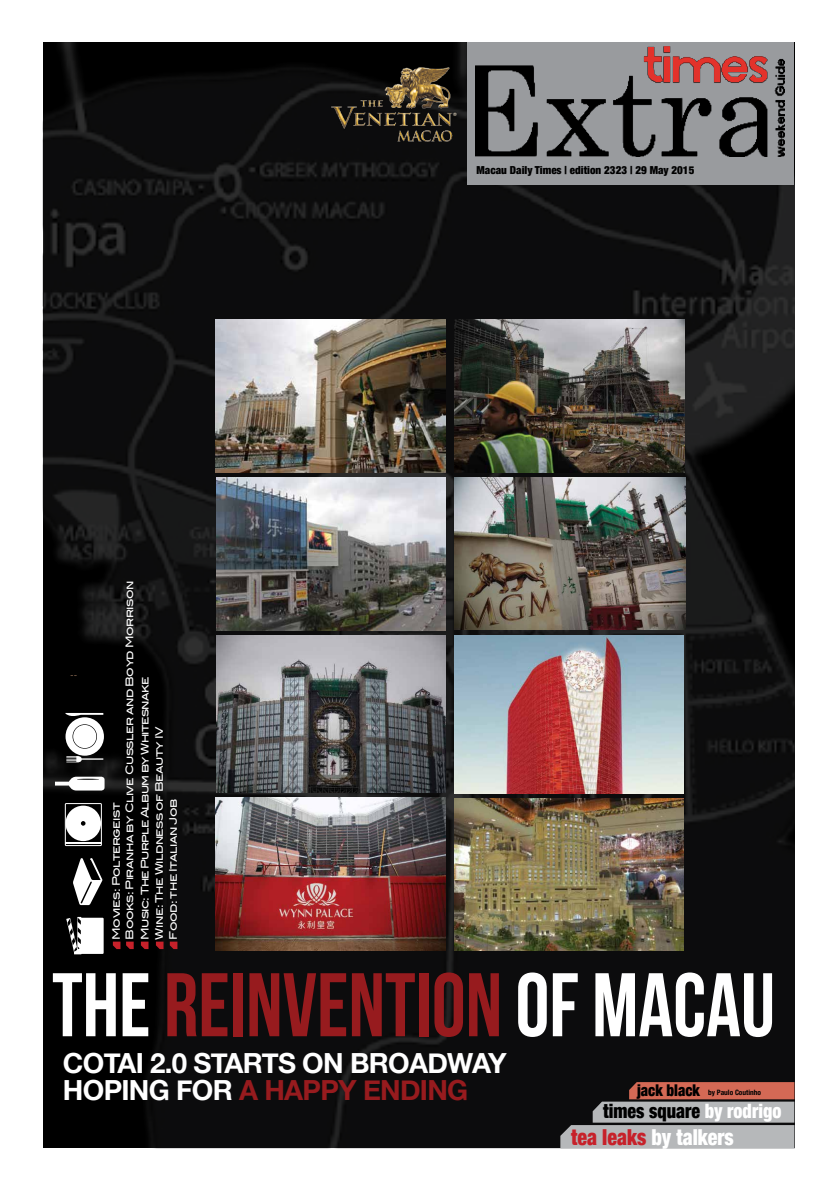
<style>
.page{position:relative;width:837px;height:1191px;background:#fff}
.page>*{position:absolute;margin:0;border:0;box-sizing:border-box;transform-origin:0 0}
.t1{font:90px "Bebas Neue";color:#971b1e;scale:.95 1}
.t2{font:700 27.7px/27.7px "Helvetica Neue";letter-spacing:-.025em;color:#fff}
.t3{font:900 condensed 22px "Helvetica Neue";color:#fff;scale:.91 1}
.t4{font:900 condensed 19.8px "Helvetica Neue";color:#000;scale:.91 1}
.t5{font:900 condensed 11px "Helvetica Neue";color:#000}
.t6{font:10.2px/13.5px "Blair Md ITCTT Medium";letter-spacing:-.05em;color:#fff}
.t7{font:10.2px "Blair Md ITCTT Medium";letter-spacing:-.07em;color:#fff}
.t8{font:700 condensed 7.4px "Helvetica Neue";color:#000}
.s1{color:#fff}
.s2{color:#971b1e}
.s3{font-weight:900;font-size:16.2px}
.s4{color:#c7212a}
</style>
<div class="page">
<img style="left:43px;top:42px;width:751px;height:1106px">
<img style="left:454px;top:477px;width:231px;height:153px">
<img style="left:215px;top:797px;width:230px;height:153px">
<img style="left:454px;top:319px;width:230px;height:153px">
<img style="left:216px;top:636px;width:229px;height:156px">
<img style="left:216px;top:477px;width:229px;height:153px">
<img style="left:215px;top:319px;width:230px;height:153px">
<img style="left:454px;top:636px;width:229px;height:157px">
<img style="left:454px;top:798px;width:229px;height:152px">
<svg style="left:560px;top:1082px;width:234px;height:66px;background:#988683"></svg>
<div style="left:467px;top:42px;width:326px;height:142px;background:#999b9e"></div>
<img style="left:475px;top:46px;width:308px;height:110px">
<img style="left:323px;top:61px;width:140px;height:91px">
<svg style="left:113px;top:941px;width:7px;height:8px"></svg>
<div style="left:65px;top:803px;width:37px;height:43px;border:1px solid #fff"></div>
<svg style="left:65px;top:805px;width:36px;height:36px"></svg>
<svg style="left:65px;top:713px;width:39px;height:49px"></svg>
<svg style="left:55px;top:776px;width:49px;height:14px"></svg>
<svg style="left:73px;top:858px;width:29px;height:47px"></svg>
<svg style="left:66px;top:917px;width:38px;height:37px"></svg>
<svg style="left:126px;top:941px;width:8px;height:8px"></svg>
<svg style="left:141px;top:941px;width:7px;height:8px"></svg>
<svg style="left:156px;top:941px;width:7px;height:8px"></svg>
<svg style="left:170px;top:941px;width:7px;height:8px"></svg>
<p class="t6" style="left:108px;top:939px;width:360px;rotate:-90deg">Movies: Poltergeist<br>Books: Piranha by Clive Cussler and Boyd Morrison</p>
<p class="t7" style="left:136px;top:939px;width:264px;rotate:-90deg">Music: The Purple Album by Whitesnake</p>
<p class="t6" style="left:151px;top:939px;width:214px;rotate:-90deg">Wine: The Wildness of Beauty IV</p>
<p class="t6" style="left:165px;top:939px;width:142px;rotate:-90deg">Food: the Italian Job</p>
<p class="t5" style="left:476px;top:163px;width:219px">Macau Daily Times | edition 2323 | 29 May 2015</p>
<h1 class="t1" style="left:52px;top:955px;width:762px"><span class="s1">THE</span> REINVENTION <span class="s1">OF MACAU</span></h1>
<h2 class="t2" style="left:63px;top:1048px;width:445px">COTAI 2.0 STARTS ON BROADWAY<br>HOPING FOR <span class="s2">A HAPPY ENDING</span></h2>
<p class="t8" style="left:636px;top:1088px;width:125px"><span class="s3">jack black</span> by Paulo Coutinho</p>
<h3 class="t4" style="left:603px;top:1099px;width:197px">times square <span class="s1">by rodrigo</span></h3>
<h3 class="t3" style="left:571px;top:1123px;width:180px"><span class="s4">tea leaks</span> by talkers</h3>
</div>
